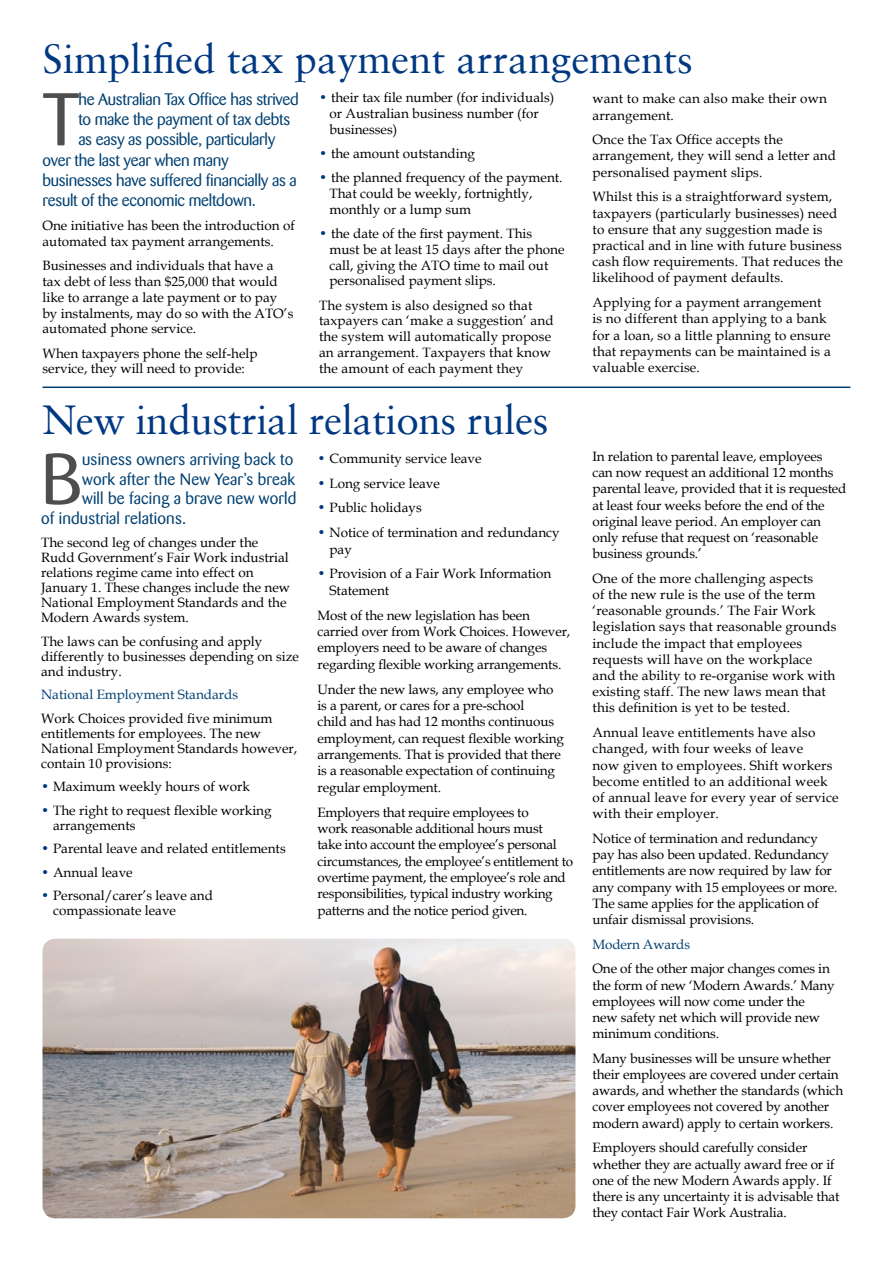
<style>
.page{position:relative;width:893px;height:1263px;background:#fff}
.page>*{position:absolute;margin:0;border:0;box-sizing:border-box;transform-origin:0 0}
.t1{font:73.8px "Barmeno";color:#4e4e4e}
.t2{font:71.7px "Barmeno";color:#4e4e4e}
.t3{font:40.5px "Sabon LT";color:#003882}
.t4{font:16.5px "Barmeno";letter-spacing:-.015em;color:#004071}
.t5{font:16.5px "Barmeno";letter-spacing:.01em;color:#004071}
.t6{font:13.5px/16.2px "Book Antiqua";color:#000}
.t7{font:13.5px/16.4px "Book Antiqua";letter-spacing:-.02em;color:#000}
.t8{font:13.5px "Book Antiqua";letter-spacing:-.01em;color:#004071}
.s1{color:#003882}
.s2{color:#004071}
</style>
<div class="page">
<hr style="left:43px;top:386px;width:807px;height:2px;background:#004071">
<img style="left:43px;top:939px;width:532px;height:279px;border-radius:13px">
<h3 class="t3" style="left:43px;top:35px;width:652px">Simplified tax payment arrangements</h3>
<p class="t6" style="left:592px;top:90px;width:236px">want to make can also make their own arrangement.</p>
<p class="t6" style="left:592px;top:131px;width:245px">Once the Tax Office accepts the arrangement, they will send a letter and personalised payment slips.</p>
<p class="t6" style="left:592px;top:188px;width:252px">Whilst this is a straightforward system, taxpayers (particularly businesses) need to ensure that any suggestion made is practical and in line with future business cash flow requirements. That reduces the likelihood of payment defaults.</p>
<p class="t6" style="left:592px;top:294px;width:240px">Applying for a payment arrangement is no different than applying to a bank for a loan, so a little planning to ensure that repayments can be maintained is a valuable exercise.</p>
<h1 class="t1" style="left:43px;top:77px;width:38px">T</h1>
<p class="t4" style="left:78px;top:90px;width:222px">he Australian Tax Office has strived</p>
<p class="t6" style="left:329px;top:90px;width:226px;line-height:15.8px;text-indent:-10px"><span class="s1">•</span> their tax file number (for individuals) or Australian business number (for businesses)</p>
<p class="t6" style="left:319px;top:145px;width:158px"><span class="s1">•</span> the amount outstanding</p>
<p class="t6" style="left:329px;top:170px;width:235px;line-height:15.8px;text-indent:-11px"><span class="s1">•</span> the planned frequency of the payment.<br>That could be weekly, fortnightly, monthly or a lump sum</p>
<p class="t6" style="left:329px;top:225px;width:237px;line-height:15.8px;text-indent:-11px"><span class="s1">•</span> the date of the first payment. This must be at least 15 days after the phone call, giving the ATO time to mail out personalised payment slips.</p>
<p class="t6" style="left:319px;top:297px;width:236px;line-height:15.8px">The system is also designed so that taxpayers can ‘make a suggestion’ and the system will automatically propose an arrangement. Taxpayers that know the amount of each payment they</p>
<p class="t4" style="left:78px;top:110px;width:213px">to make the payment of tax debts</p>
<p class="t4" style="left:78px;top:130px;width:198px">as easy as possible, particularly</p>
<p class="t4" style="left:43px;top:150px;width:188px">over the last year when many</p>
<p class="t4" style="left:43px;top:171px;width:256px">businesses have suffered financially as a</p>
<p class="t4" style="left:43px;top:191px;width:215px">result of the economic meltdown.</p>
<p class="t6" style="left:43px;top:218px;width:254px;line-height:15.8px">One initiative has been the introduction of automated tax payment arrangements.</p>
<p class="t6" style="left:43px;top:258px;width:252px;line-height:15.8px">Businesses and individuals that have a tax debt of less than $25,000 that would like to arrange a late payment or to pay by instalments, may do so with the ATO’s automated phone service.</p>
<p class="t6" style="left:43px;top:345px;width:217px;line-height:15.8px">When taxpayers phone the self-help service, they will need to provide:</p>
<h3 class="t3" style="left:43px;top:396px;width:507px">New industrial relations rules</h3>
<h2 class="t2" style="left:41px;top:438px;width:43px">B</h2>
<p class="t5" style="left:82px;top:450px;width:213px">usiness owners arriving back to</p>
<p class="t5" style="left:82px;top:469px;width:214px">work after the New Year’s break</p>
<p class="t5" style="left:82px;top:489px;width:216px">will be facing a brave new world</p>
<p class="t5" style="left:41px;top:508px;width:147px">of industrial relations.</p>
<p class="t6" style="left:41px;top:535px;width:251px;line-height:15px">The second leg of changes under the Rudd Government’s Fair Work industrial relations regime came into effect on January 1. These changes include the new National Employment Standards and the Modern Awards system.</p>
<p class="t6" style="left:41px;top:633px;width:259px;line-height:15px">The laws can be confusing and apply differently to businesses depending on size and industry.</p>
<p class="t6" style="left:41px;top:683px;width:233px;line-height:23.5px"><span class="s1">N</span><span class="s2">ational Employment Standards<br></span>Work Choices provided five minimum</p>
<p class="t6" style="left:41px;top:725px;width:258px;line-height:15px">entitlements for employees. The new<br>National Employment Standards however, contain 10 provisions:</p>
<p class="t6" style="left:41px;top:778px;width:210px"><span class="s1">•</span> Maximum weekly hours of work</p>
<p class="t6" style="left:53px;top:802px;width:220px;line-height:15px;text-indent:-12px"><span class="s1">•</span> The right to request flexible working arrangements</p>
<p class="t6" style="left:41px;top:840px;width:246px"><span class="s1">•</span> Parental leave and related entitlements</p>
<p class="t6" style="left:41px;top:864px;width:93px"><span class="s1">•</span> Annual leave</p>
<p class="t6" style="left:53px;top:888px;width:161px;line-height:15px;text-indent:-12px"><span class="s1">•</span> Personal/carer’s leave and compassionate leave</p>
<p class="t6" style="left:317px;top:450px;width:166px"><span class="s1">•</span> Community service leave</p>
<p class="t6" style="left:317px;top:475px;width:124px"><span class="s1">•</span> Long service leave</p>
<p class="t6" style="left:317px;top:499px;width:106px"><span class="s1">•</span> Public holidays</p>
<p class="t6" style="left:329px;top:524px;width:232px;text-indent:-12px"><span class="s1">•</span> Notice of termination and redundancy pay</p>
<p class="t6" style="left:329px;top:565px;width:223px;text-indent:-12px"><span class="s1">•</span> Provision of a Fair Work Information<br>Statement</p>
<p class="t6" style="left:317px;top:607px;width:254px">Most of the new legislation has been carried over from Work Choices. However, employers need to be aware of changes regarding flexible working arrangements.</p>
<p class="t6" style="left:317px;top:680px;width:248px">Under the new laws, any employee who is a parent, or cares for a pre-school<br>child and has had 12 months continuous employment, can request flexible working arrangements. That is provided that there is a reasonable expectation of continuing regular employment.</p>
<p class="t7" style="left:317px;top:803px;width:257px">Employers that require employees to<br>work reasonable additional hours must<br>take into account the employee’s personal circumstances, the employee’s entitlement to overtime payment, the employee’s role and responsibilities, typical industry working patterns and the notice period given.</p>
<p class="t6" style="left:592px;top:448px;width:256px">In relation to parental leave, employees<br>can now request an additional 12 months parental leave, provided that it is requested at least four weeks before the end of the original leave period. An employer can only refuse that request on ‘reasonable business grounds.’</p>
<p class="t6" style="left:592px;top:570px;width:245px">One of the more challenging aspects<br>of the new rule is the use of the term ‘reasonable grounds.’ The Fair Work legislation says that reasonable grounds include the impact that employees requests will have on the workplace and the ability to re-organise work with existing staff. The new laws mean that this definition is yet to be tested.</p>
<p class="t6" style="left:592px;top:724px;width:248px">Annual leave entitlements have also changed, with four weeks of leave<br>now given to employees. Shift workers become entitled to an additional week of annual leave for every year of service with their employer.</p>
<p class="t6" style="left:592px;top:830px;width:246px">Notice of termination and redundancy pay has also been updated. Redundancy entitlements are now required by law for any company with 15 employees or more.<br>The same applies for the application of unfair dismissal provisions.</p>
<p class="t8" style="left:592px;top:935px;width:99px">Modern Awards</p>
<p class="t6" style="left:592px;top:960px;width:244px">One of the other major changes comes in the form of new ‘Modern Awards.’ Many employees will now come under the<br>new safety net which will provide new minimum conditions.</p>
<p class="t6" style="left:592px;top:1050px;width:252px">Many businesses will be unsure whether their employees are covered under certain awards, and whether the standards (which cover employees not covered by another modern award) apply to certain workers.</p>
<p class="t6" style="left:592px;top:1139px;width:248px">Employers should carefully consider whether they are actually award free or if one of the new Modern Awards apply. If there is any uncertainty it is advisable that they contact Fair Work Australia.</p>
</div>
